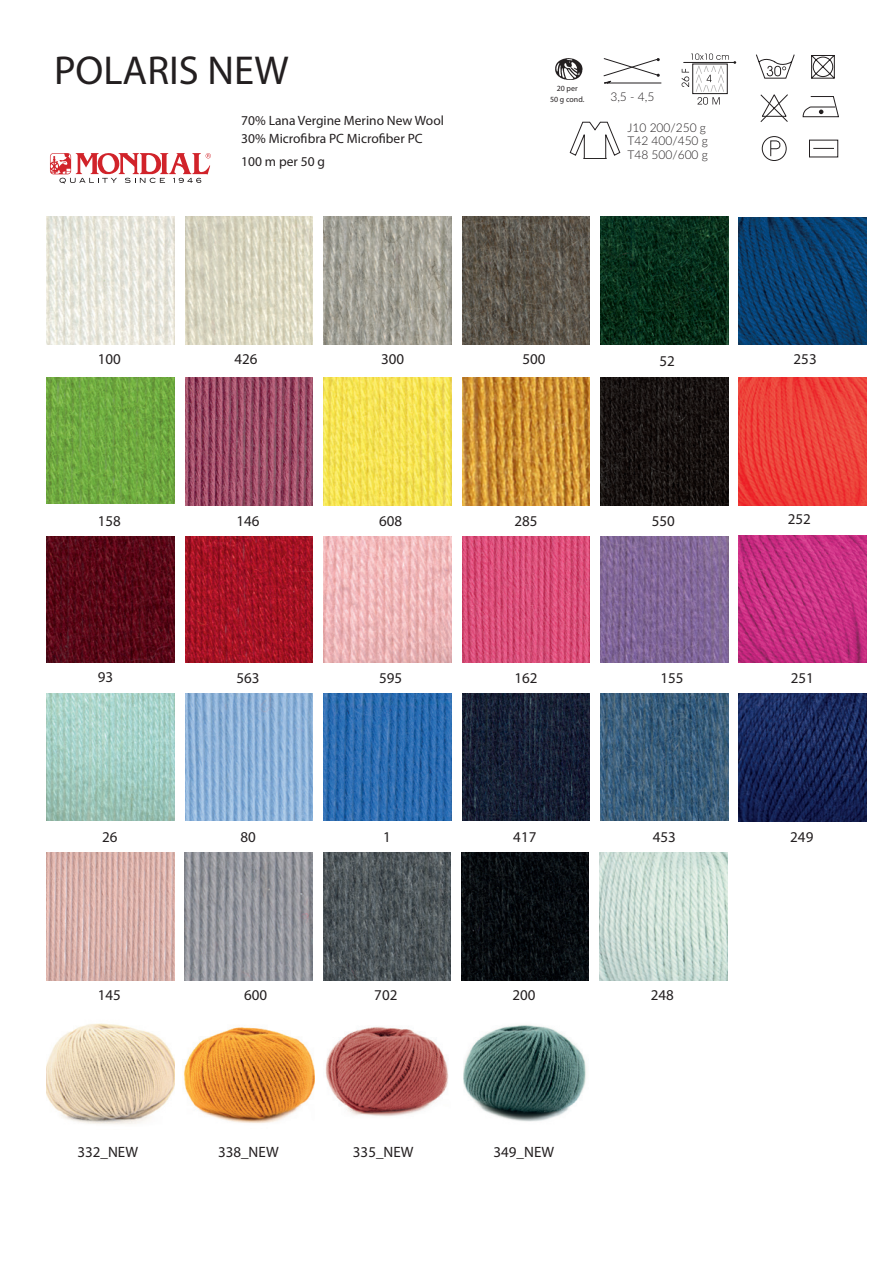
<style>
.page{position:relative;width:893px;height:1263px;background:#fff}
.page>*{position:absolute;margin:0;border:0;box-sizing:border-box;transform-origin:0 0}
.t1{font:40.5px "Myriad Pro";color:#231f20}
.t2{font:15px "Myriad Pro";color:#231f20}
.t3{font:13.5px "Myriad Pro";color:#231f20}
.t4{font:300 12px "Lato";color:#231f20}
.t5{font:7.95px "Myriad Pro";color:#231f20}
</style>
<div class="page">
<svg style="left:50px;top:153px;width:161px;height:31px"></svg>
<img style="left:47px;top:217px;width:127px;height:127px">
<img style="left:185px;top:217px;width:128px;height:127px">
<img style="left:323px;top:217px;width:128px;height:127px">
<img style="left:462px;top:217px;width:128px;height:127px">
<img style="left:185px;top:377px;width:128px;height:128px">
<img style="left:323px;top:377px;width:128px;height:128px">
<img style="left:462px;top:377px;width:128px;height:128px">
<img style="left:461px;top:853px;width:128px;height:127px">
<img style="left:599px;top:853px;width:128px;height:127px">
<img style="left:185px;top:853px;width:127px;height:127px">
<img style="left:47px;top:377px;width:127px;height:126px">
<img style="left:462px;top:537px;width:128px;height:126px">
<img style="left:185px;top:693px;width:128px;height:128px">
<img style="left:600px;top:537px;width:128px;height:126px">
<img style="left:323px;top:693px;width:128px;height:128px">
<img style="left:185px;top:537px;width:128px;height:126px">
<img style="left:462px;top:693px;width:128px;height:128px">
<img style="left:600px;top:693px;width:128px;height:128px">
<img style="left:323px;top:853px;width:128px;height:127px">
<img style="left:739px;top:378px;width:127px;height:127px">
<img style="left:739px;top:217px;width:127px;height:128px">
<img style="left:739px;top:535px;width:127px;height:128px">
<img style="left:739px;top:694px;width:127px;height:127px">
<img style="left:47px;top:537px;width:127px;height:126px">
<img style="left:600px;top:217px;width:128px;height:127px">
<img style="left:47px;top:853px;width:127px;height:127px">
<img style="left:47px;top:693px;width:127px;height:128px">
<img style="left:600px;top:377px;width:128px;height:128px">
<svg style="left:756px;top:54px;width:39px;height:25px"></svg>
<svg style="left:811px;top:55px;width:24px;height:24px"></svg>
<svg style="left:802px;top:96px;width:37px;height:21px"></svg>
<svg style="left:760px;top:94px;width:28px;height:28px"></svg>
<svg style="left:761px;top:136px;width:26px;height:25px"></svg>
<svg style="left:809px;top:139px;width:29px;height:19px"></svg>
<svg style="left:570px;top:122px;width:50px;height:37px"></svg>
<svg style="left:682px;top:53px;width:54px;height:52px"></svg>
<svg style="left:603px;top:58px;width:59px;height:26px"></svg>
<img style="left:556px;top:58px;width:26px;height:22px">
<img style="left:323px;top:537px;width:128px;height:126px">
<img style="left:464px;top:1025px;width:122px;height:97px">
<img style="left:47px;top:1023px;width:127px;height:101px">
<img style="left:184px;top:1027px;width:131px;height:97px">
<img style="left:325px;top:1027px;width:124px;height:89px">
<p class="t1" style="left:54px;top:45px;width:236px">POLARIS NEW</p>
<p class="t3" style="left:241px;top:112px;width:204px">70% Lana Vergine Merino New Wool</p>
<p class="t3" style="left:241px;top:130px;width:183px">30% Microfibra PC Microfiber PC</p>
<p class="t3" style="left:241px;top:153px;width:85px">100 m per 50 g</p>
<p class="t5" style="left:557px;top:84px;width:22px">20 per</p>
<p class="t5" style="left:550px;top:94px;width:36px">50 g cond.</p>
<p class="t4" style="left:610px;top:88px;width:46px">3,5 - 4,5</p>
<p class="t4" style="left:627px;top:119px;width:80px">J10 200/250 g</p>
<p class="t4" style="left:627px;top:133px;width:82px">T42 400/450 g</p>
<p class="t4" style="left:627px;top:146px;width:82px">T48 500/600 g</p>
<p class="t2" style="left:98px;top:350px;width:25px">100</p>
<p class="t2" style="left:234px;top:350px;width:25px">426</p>
<p class="t2" style="left:381px;top:350px;width:25px">300</p>
<p class="t2" style="left:523px;top:350px;width:25px">500</p>
<p class="t2" style="left:659px;top:352px;width:17px">52</p>
<p class="t2" style="left:98px;top:512px;width:25px">158</p>
<p class="t2" style="left:236px;top:512px;width:25px">146</p>
<p class="t2" style="left:379px;top:512px;width:25px">608</p>
<p class="t2" style="left:514px;top:512px;width:25px">285</p>
<p class="t2" style="left:652px;top:512px;width:25px">550</p>
<p class="t2" style="left:98px;top:667px;width:17px">93</p>
<p class="t2" style="left:236px;top:668px;width:25px">563</p>
<p class="t2" style="left:379px;top:668px;width:25px">595</p>
<p class="t2" style="left:514px;top:668px;width:25px">162</p>
<p class="t2" style="left:660px;top:668px;width:25px">155</p>
<p class="t2" style="left:102px;top:827px;width:17px">26</p>
<p class="t2" style="left:98px;top:986px;width:25px">145</p>
<p class="t2" style="left:240px;top:827px;width:17px">80</p>
<p class="t2" style="left:383px;top:827px;width:9px">1</p>
<p class="t2" style="left:513px;top:827px;width:25px">417</p>
<p class="t2" style="left:653px;top:827px;width:25px">453</p>
<p class="t2" style="left:244px;top:986px;width:25px">600</p>
<p class="t2" style="left:513px;top:986px;width:25px">200</p>
<p class="t2" style="left:651px;top:986px;width:25px">248</p>
<p class="t2" style="left:374px;top:986px;width:25px">702</p>
<p class="t2" style="left:77px;top:1143px;width:62px">332_NEW</p>
<p class="t2" style="left:218px;top:1143px;width:62px">338_NEW</p>
<p class="t2" style="left:353px;top:1143px;width:62px">335_NEW</p>
<p class="t2" style="left:494px;top:1143px;width:62px">349_NEW</p>
<p class="t2" style="left:794px;top:350px;width:25px">253</p>
<p class="t2" style="left:788px;top:510px;width:25px">252</p>
<p class="t2" style="left:791px;top:669px;width:25px">251</p>
<p class="t2" style="left:790px;top:827px;width:25px">249</p>
</div>
